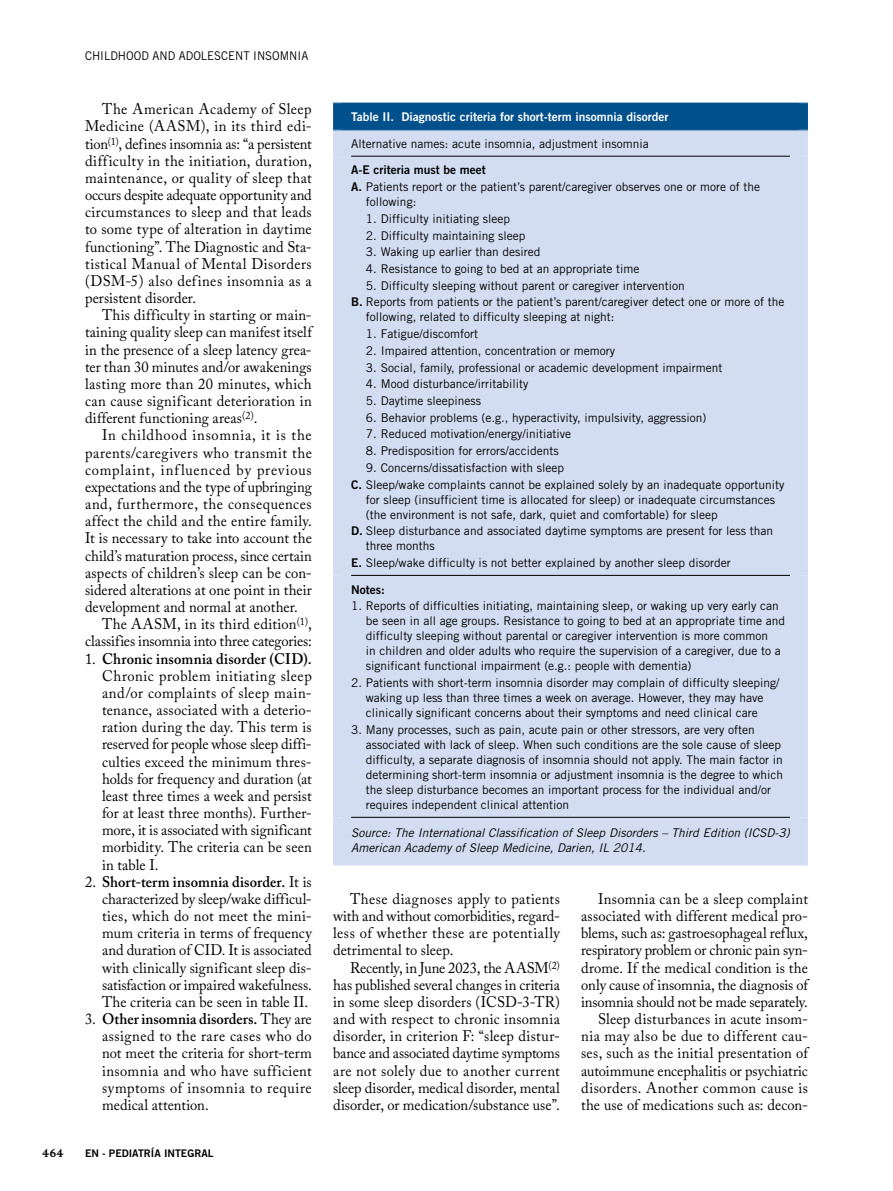
<style>
.page{position:relative;width:893px;height:1191px;background:#fff}
.page>*{position:absolute;margin:0;border:0;box-sizing:border-box;transform-origin:0 0}
.t1{font:15.3px/17.1px "Adobe Caslon Pro";letter-spacing:.01em;color:#000;text-align:justify;scale:.95 1}
.t2{font:15.3px "Adobe Caslon Pro";letter-spacing:.035em;color:#000;scale:.95 1}
.t3{font:15.3px "Adobe Caslon Pro";letter-spacing:.03em;color:#000;scale:.95 1}
.t4{font:15.3px "Adobe Caslon Pro";letter-spacing:.055em;color:#000;scale:.95 1}
.t5{font:15.3px "Adobe Caslon Pro";letter-spacing:.05em;color:#000;scale:.95 1}
.t6{font:700 13.5px "Joanna MT Std";color:#000}
.t7{font:12px/15px "Trade Gothic";color:#000}
.t8{font:italic 12px/15px "Trade Gothic";color:#000}
.t9{font:12px "Trade Gothic Bold Two";color:#fff}
.t10{font:12px "Trade Gothic";color:#000;scale:.95 1}
.t11{font:12px "Trade Gothic Bold Two";color:#000}
.t12{font:10.5px "Trade Gothic Bold Two";color:#000}
.s1{font-weight:600}
.s2{font-family:"Trade Gothic Bold Two"}
</style>
<div class="page">
<div style="left:342px;top:103px;width:457px;height:27px;background:#00508c"></div>
<div style="left:351px;top:130px;width:439px;height:734px;background:#d3ddf2"></div>
<hr style="left:351px;top:156px;width:439px;height:1px;background:#000">
<hr style="left:351px;top:575px;width:439px;height:1px;background:#000">
<div style="left:333px;top:817px;width:18px;height:47px;background:#d3ddf2"></div>
<div style="left:790px;top:817px;width:18px;height:47px;background:#d3ddf2"></div>
<hr style="left:333px;top:864px;width:475px;height:1px;background:#d3ddf2">
<div style="left:333px;top:130px;width:18px;height:26px;background:#d3ddf2"></div>
<div style="left:790px;top:130px;width:18px;height:26px;background:#d3ddf2"></div>
<div style="left:333px;top:156px;width:18px;height:419px;background:#d3ddf2"></div>
<div style="left:790px;top:156px;width:18px;height:419px;background:#d3ddf2"></div>
<div style="left:333px;top:575px;width:18px;height:242px;background:#d3ddf2"></div>
<div style="left:790px;top:575px;width:18px;height:242px;background:#d3ddf2"></div>
<hr style="left:351px;top:817px;width:439px;height:1px;background:#000">
<div style="left:333px;top:103px;width:18px;height:26px;background:#00508c"></div>
<div style="left:790px;top:103px;width:18px;height:26px;background:#00508c"></div>
<hr style="left:333px;top:129px;width:475px;height:1px;background:#00508c">
<p class="t10" style="left:85px;top:49px;width:236px">Childhood and adolescent insomnia</p>
<p class="t1" style="left:85px;top:100px;width:240px;text-indent:17px">The American Academy of Sleep Medicine (AASM), in its third edi&shy;tion<sup>(1)</sup>, defines insomnia as: “a persistent difficulty in the initiation, duration, maintenance, or quality of sleep that occurs despite adequate opportunity and circumstances to sleep and that leads to some type of alteration in daytime functioning”. The Diagnostic and Sta&shy;tistical Manual of Mental Disorders (DSM-5) also defines insomnia as a persistent disorder.</p>
<p class="t1" style="left:85px;top:306px;width:240px;text-indent:17px">This difficulty in starting or main&shy;taining quality sleep can manifest itself in the presence of a sleep latency grea&shy;ter than 30 minutes and/or awakenings lasting more than 20 minutes, which can cause significant deterioration in different functioning areas<sup>(2)</sup>.</p>
<p class="t5" style="left:102px;top:426px;width:222px">In childhood insomnia, it is the</p>
<p class="t2" style="left:85px;top:443px;width:240px">parents/caregivers who transmit the</p>
<p class="t4" style="left:85px;top:460px;width:240px">complaint, influenced by previous</p>
<p class="t1" style="left:85px;top:478px;width:240px">expectations and the type of upbringing</p>
<p class="t2" style="left:85px;top:495px;width:240px">and, furthermore, the consequences</p>
<p class="t3" style="left:85px;top:512px;width:240px">affect the child and the entire family.</p>
<p class="t1" style="left:85px;top:529px;width:240px">It is necessary to take into account the</p>
<p class="t1" style="left:85px;top:547px;width:240px">child’s maturation process, since certain</p>
<p class="t1" style="left:85px;top:564px;width:240px">aspects of children’s sleep can be con-</p>
<p class="t1" style="left:85px;top:581px;width:240px">sidered alterations at one point in their</p>
<p class="t1" style="left:85px;top:598px;width:226px">development and normal at another.</p>
<p class="t1" style="left:102px;top:615px;width:222px">The AASM, in its third edition<sup>(1)</sup>,</p>
<p class="t1" style="left:85px;top:632px;width:240px">classifies insomnia into three categories:</p>
<p class="t1" style="left:102px;top:650px;width:222px;text-indent:-17px">1. <span class="s1">Chronic insomnia disorder (CID).<br></span>Chronic problem initiating sleep and/or complaints of sleep main&shy;tenance, associated with a deterio&shy;ration during the day. This term is reserved for people whose sleep diffi&shy;culties exceed the minimum thres&shy;holds for frequency and duration (at least three times a week and persist for at least three months). Further&shy;more, it is associated with significant morbidity. The criteria can be seen in table I.</p>
<p class="t1" style="left:102px;top:873px;width:222px;text-indent:-17px">2. <span class="s1">Short-term insomnia disorder.</span> It is characterized by sleep/wake difficul&shy;ties, which do not meet the mini&shy;mum criteria in terms of frequency and duration of CID. It is associated with clinically significant sleep dis&shy;satisfaction or impaired wakefulness.<br>The criteria can be seen in table II.</p>
<p class="t1" style="left:102px;top:1010px;width:222px;text-indent:-17px">3. <span class="s1">Other insomnia disorders.</span> They are assigned to the rare cases who do not meet the criteria for short-term insomnia and who have sufficient symptoms of insomnia to require medical attention.</p>
<p class="t6" style="left:42px;top:1145px;width:23px">464</p>
<p class="t12" style="left:85px;top:1146px;width:130px">en - PEDIATRÍA INTEGRAL</p>
<p class="t9" style="left:351px;top:110px;width:319px">Table II. Diagnostic criteria for short-term insomnia disorder</p>
<p class="t7" style="left:351px;top:136px;width:299px">Alternative names: acute insomnia, adjustment insomnia</p>
<p class="t11" style="left:351px;top:163px;width:136px">A-E criteria must be meet</p>
<p class="t7" style="left:366px;top:179px;width:396px;text-indent:-15px"><span class="s2">A.</span> Patients report or the patient’s parent/caregiver observes one or more of the following:</p>
<p class="t7" style="left:366px;top:211px;width:146px">1. Difficulty initiating sleep</p>
<p class="t7" style="left:366px;top:228px;width:161px">2. Difficulty maintaining sleep</p>
<p class="t7" style="left:366px;top:244px;width:176px">3. Waking up earlier than desired</p>
<p class="t7" style="left:366px;top:261px;width:275px">4. Resistance to going to bed at an appropriate time</p>
<p class="t7" style="left:351px;top:277px;width:435px;line-height:16.6px;text-indent:15px">5. Difficulty sleeping without parent or caregiver intervention<br><span class="s2">B.</span> Reports from patients or the patient’s parent/caregiver detect one or more of the</p>
<p class="t7" style="left:366px;top:309px;width:250px">following, related to difficulty sleeping at night:</p>
<p class="t7" style="left:366px;top:326px;width:114px">1. Fatigue/discomfort</p>
<p class="t7" style="left:366px;top:343px;width:251px">2. Impaired attention, concentration or memory</p>
<p class="t7" style="left:366px;top:359px;width:358px">3. Social, family, professional or academic development impairment</p>
<p class="t7" style="left:366px;top:376px;width:164px">4. Mood disturbance/irritability</p>
<p class="t7" style="left:366px;top:393px;width:117px">5. Daytime sleepiness</p>
<p class="t7" style="left:366px;top:410px;width:342px">6. Behavior problems (e.g., hyperactivity, impulsivity, aggression)</p>
<p class="t7" style="left:366px;top:426px;width:207px">7. Reduced motivation/energy/initiative</p>
<p class="t7" style="left:366px;top:443px;width:194px">8. Predisposition for errors/accidents</p>
<p class="t7" style="left:351px;top:459px;width:435px;line-height:16.6px;text-indent:15px">9. Concerns/dissatisfaction with sleep<br><span class="s2">C.</span> Sleep/wake complaints cannot be explained solely by an inadequate opportunity</p>
<p class="t7" style="left:366px;top:491px;width:411px">for sleep (insufficient time is allocated for sleep) or inadequate circumstances (the environment is not safe, dark, quiet and comfortable) for sleep</p>
<p class="t7" style="left:366px;top:523px;width:409px;text-indent:-15px"><span class="s2">D.</span> Sleep disturbance and associated daytime symptoms are present for less than three months</p>
<p class="t7" style="left:351px;top:555px;width:381px"><span class="s2">E.</span> Sleep/wake difficulty is not better explained by another sleep disorder</p>
<p class="t11" style="left:351px;top:582px;width:35px">Notes:</p>
<p class="t7" style="left:366px;top:598px;width:421px;text-indent:-15px">1. Reports of difficulties initiating, maintaining sleep, or waking up very early can be seen in all age groups. Resistance to going to bed at an appropriate time and difficulty sleeping without parental or caregiver intervention is more common<br>in children and older adults who require the supervision of a caregiver, due to a significant functional impairment (e.g.: people with dementia)</p>
<p class="t7" style="left:351px;top:675px;width:430px;text-align:center">2. Patients with short-term insomnia disorder may complain of difficulty sleeping/ waking up less than three times a week on average. However, they may have clinically significant concerns about their symptoms and need clinical care</p>
<p class="t7" style="left:366px;top:722px;width:419px;text-indent:-15px">3. Many processes, such as pain, acute pain or other stressors, are very often associated with lack of sleep. When such conditions are the sole cause of sleep difficulty, a separate diagnosis of insomnia should not apply. The main factor in determining short-term insomnia or adjustment insomnia is the degree to which the sleep disturbance becomes an important process for the individual and/or requires independent clinical attention</p>
<p class="t8" style="left:351px;top:825px;width:440px">Source: The International Classification of Sleep Disorders – Third Edition (ICSD-3)<br>American Academy of Sleep Medicine, Darien, IL 2014.</p>
<p class="t1" style="left:333px;top:890px;width:240px;text-indent:17px">These diagnoses apply to patients with and without comorbidities, regard&shy;less of whether these are potentially detrimental to sleep.</p>
<p class="t1" style="left:333px;top:958px;width:240px;text-indent:17px">Recently, in June 2023, the AASM<sup>(2) </sup>has published several changes in criteria in some sleep disorders (ICSD-3-TR) and with respect to chronic insomnia disorder, in criterion F: “sleep distur&shy;bance and associated daytime symptoms are not solely due to another current sleep disorder, medical disorder, mental disorder, or medication/substance use”.</p>
<p class="t1" style="left:581px;top:890px;width:240px;text-align:right">Insomnia can be a sleep complaint associated with different medical pro&shy;blems, such as: gastroesophageal reflux, respiratory problem or chronic pain syn&shy;drome. If the medical condition is the only cause of insomnia, the diagnosis of insomnia should not be made separately.<br>Sleep disturbances in acute insom&shy;nia may also be due to different cau&shy;ses, such as the initial presentation of autoimmune encephalitis or psychiatric disorders. Another common cause is the use of medications such as: decon-</p>
</div>
